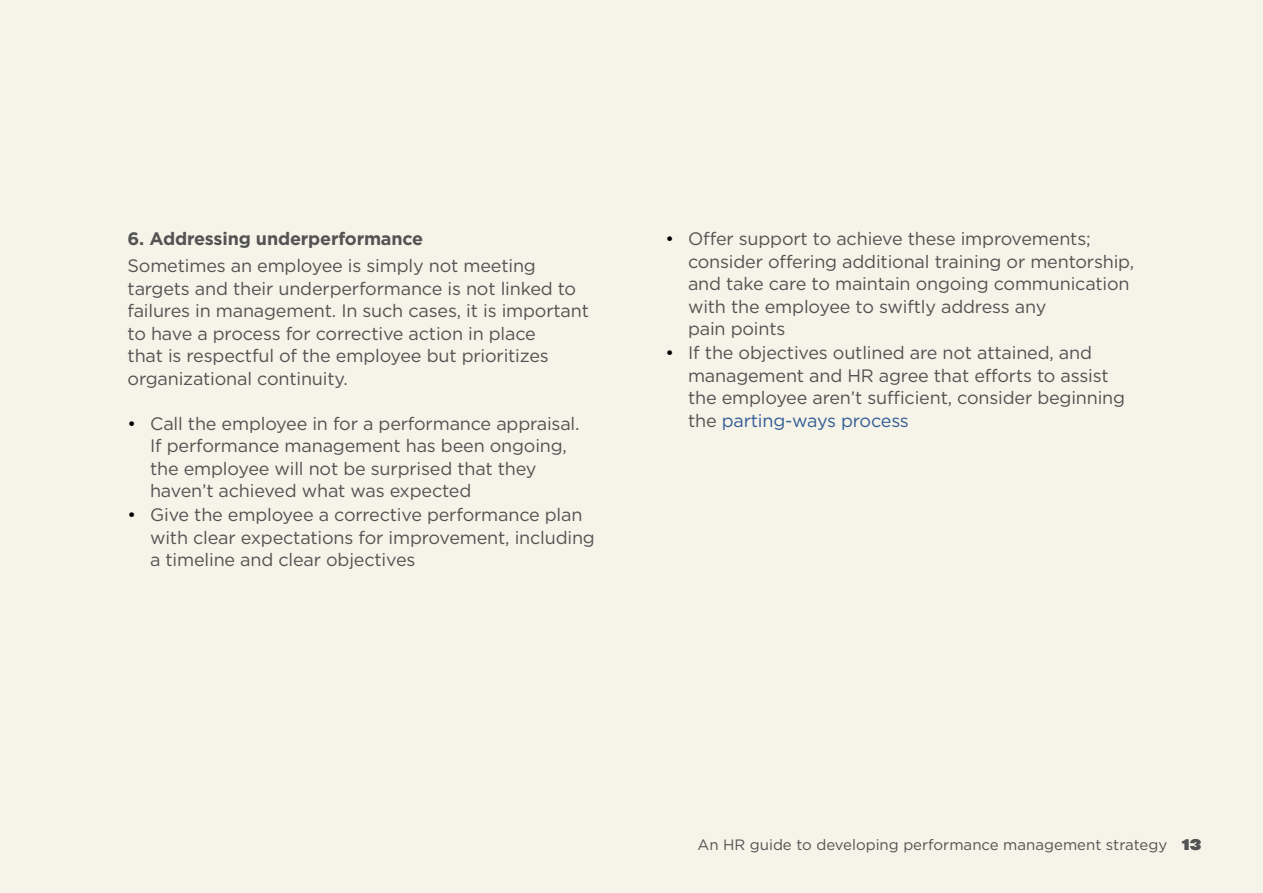
<style>
.page{position:relative;width:1263px;height:893px;background:#f6f3e8}
.page>*{position:absolute;margin:0;border:0;box-sizing:border-box;transform-origin:0 0}
.t1{font:18px/22.5px "Gotham HTF";letter-spacing:-.01em;color:#535353}
.t2{font:700 18px "Gotham HTF";letter-spacing:-.01em;color:#535353}
.t3{font:18px "Gotham HTF";color:#000}
.t4{font:15px "Gotham HTF";color:#535353}
.t5{font:13.5px "Champion HTF Heavyweight";color:#535353}
.s1{color:#325d95}
</style>
<div class="page">
<p class="t2" style="left:128px;top:229px;width:297px">6. Addressing underperformance</p>
<p class="t1" style="left:128px;top:254px;width:463px">Sometimes an employee is simply not meeting targets and their underperformance is not linked to failures in management In. such cases it, is important to have a process for corrective action in place<br>that is respectful of the employee but prioritizes organizational continuity.</p>
<p class="t1" style="left:150px;top:412px;width:431px">Call the employee in for a performance appraisal.</p>
<p class="t3" style="left:128px;top:414px;width:10px">•</p>
<p class="t3" style="left:128px;top:505px;width:10px">•</p>
<p class="t1" style="left:150px;top:434px;width:434px;line-height:23px">If performance management has been ongoing, the employee will not be surprised that they haven t’ achieved what was expected<br>Give the employee a corrective performance plan</p>
<p class="t1" style="left:150px;top:526px;width:446px">with clear expectations for improvement, including a timeline and clear objectives</p>
<p class="t3" style="left:665px;top:229px;width:10px">•</p>
<p class="t3" style="left:665px;top:343px;width:10px">•</p>
<p class="t1" style="left:688px;top:227px;width:404px">Offer support to achieve these improvements;</p>
<p class="t1" style="left:688px;top:250px;width:448px">consider offering additional training or mentorship, and take care to maintain ongoing communication with the employee to swiftly address any<br>pain points<br>If the objectives outlined are not attained, and</p>
<p class="t1" style="left:688px;top:364px;width:439px">management and HR agree that efforts to assist the employee aren t’ sufficient, consider beginning the <span class="s1">parting-ways process</span></p>
<p class="t4" style="left:697px;top:837px;width:471px">An HR guide to developing performance management strategy</p>
<p class="t5" style="left:1182px;top:836px;width:21px">13</p>
</div>
